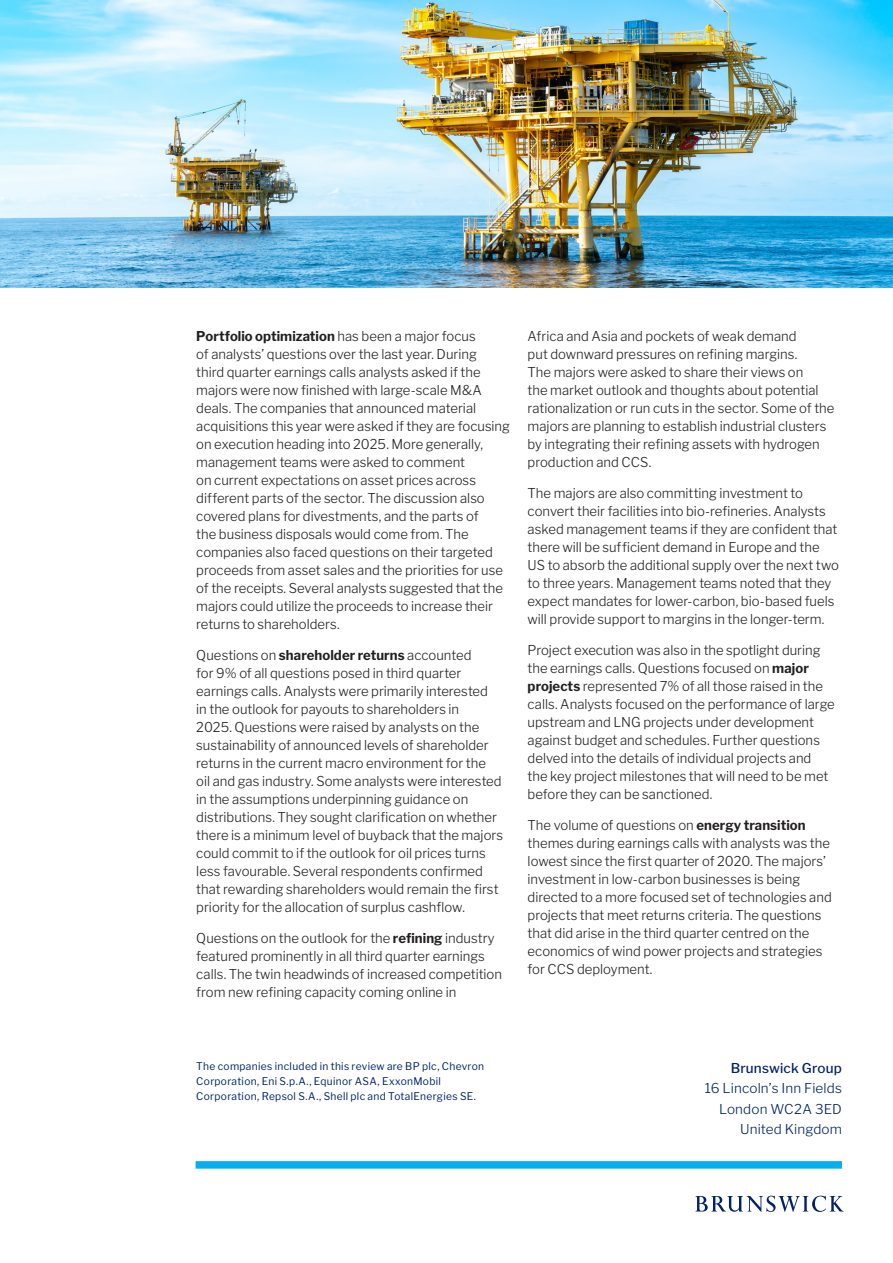
<style>
.page{position:relative;width:893px;height:1263px;background:#fff}
.page>*{position:absolute;margin:0;border:0;box-sizing:border-box;transform-origin:0 0}
.Body_text{font:300 13.5px/18px "Libre Franklin";color:#231f20}
.t1{font:300 13.5px "Libre Franklin";letter-spacing:.01em;color:#012169}
.t2{font:500 13.5px "Libre Franklin";letter-spacing:.015em;color:#012169}
.Body_text-2{font:10.5px/15px "Libre Franklin";letter-spacing:.03em;color:#012169}
.s1{font-weight:700}
</style>
<div class="page">
<img style="left:0;top:0;width:893px;height:287px">
<svg style="left:695px;top:1196px;width:149px;height:16px"></svg>
<div style="left:196px;top:1161px;width:646px;height:8px;background:#04afef"></div>
<p class="Body_text" style="left:196px;top:326px;width:315px"><span class="s1">Portfolio optimization</span> has been a major focus<br>of analysts’ questions over the last year. During<br>third quarter earnings calls analysts asked if the majors were now finished with large-scale M&amp;A deals. The companies that announced material acquisitions this year were asked if they are focusing on execution heading into 2025. More generally, management teams were asked to comment<br>on current expectations on asset prices across different parts of the sector. The discussion also covered plans for divestments, and the parts of<br>the business disposals would come from. The companies also faced questions on their targeted proceeds from asset sales and the priorities for use of the receipts. Several analysts suggested that the majors could utilize the proceeds to increase their returns to shareholders.</p>
<p class="Body_text" style="left:196px;top:645px;width:308px">Questions on <span class="s1">shareholder returns</span> accounted<br>for 9% of all questions posed in third quarter earnings calls. Analysts were primarily interested<br>in the outlook for payouts to shareholders in<br>2025. Questions were raised by analysts on the sustainability of announced levels of shareholder returns in the current macro environment for the oil and gas industry. Some analysts were interested in the assumptions underpinning guidance on distributions. They sought clarification on whether there is a minimum level of buyback that the majors could commit to if the outlook for oil prices turns less favourable. Several respondents confirmed that rewarding shareholders would remain the first priority for the allocation of surplus cashflow.</p>
<p class="Body_text" style="left:196px;top:928px;width:307px">Questions on the outlook for the <span class="s1">refining</span> industry featured prominently in all third quarter earnings calls. The twin headwinds of increased competition from new refining capacity coming online in</p>
<p class="Body_text" style="left:528px;top:326px;width:308px">Africa and Asia and pockets of weak demand<br>put downward pressures on refining margins.<br>The majors were asked to share their views on<br>the market outlook and thoughts about potential rationalization or run cuts in the sector. Some of the majors are planning to establish industrial clusters by integrating their refining assets with hydrogen production and CCS.</p>
<p class="Body_text" style="left:528px;top:483px;width:313px">The majors are also committing investment to convert their facilities into bio-refineries. Analysts asked management teams if they are confident that there will be sufficient demand in Europe and the US to absorb the additional supply over the next two to three years. Management teams noted that they expect mandates for lower-carbon, bio-based fuels will provide support to margins in the longer-term.</p>
<p class="Body_text" style="left:528px;top:640px;width:309px">Project execution was also in the spotlight during the earnings calls. Questions focused on <span class="s1">major projects</span> represented 7% of all those raised in the calls. Analysts focused on the performance of large upstream and LNG projects under development against budget and schedules. Further questions delved into the details of individual projects and the key project milestones that will need to be met before they can be sanctioned.</p>
<p class="Body_text" style="left:528px;top:814px;width:306px">The volume of questions on <span class="s1">energy transition </span>themes during earnings calls with analysts was the lowest since the first quarter of 2020. The majors’ investment in low-carbon businesses is being directed to a more focused set of technologies and projects that meet returns criteria. The questions that did arise in the third quarter centred on the economics of wind power projects and strategies for CCS deployment.</p>
<p class="Body_text-2" style="left:196px;top:1057px;width:289px">The companies included in this review are BP plc, Chevron<br>Corporation, Eni S.p.A., Equinor ASA, ExxonMobil<br>Corporation, Repsol S.A., Shell plc and TotalEnergies SE.</p>
<p class="t2" style="left:731px;top:1057px;width:113px">Brunswick Group</p>
<p class="t1" style="left:705px;top:1078px;width:139px">16 Lincoln’s Inn Fields</p>
<p class="t1" style="left:719px;top:1098px;width:124px">London WC2A 3ED</p>
<p class="t1" style="left:740px;top:1119px;width:103px">United Kingdom</p>
</div>
